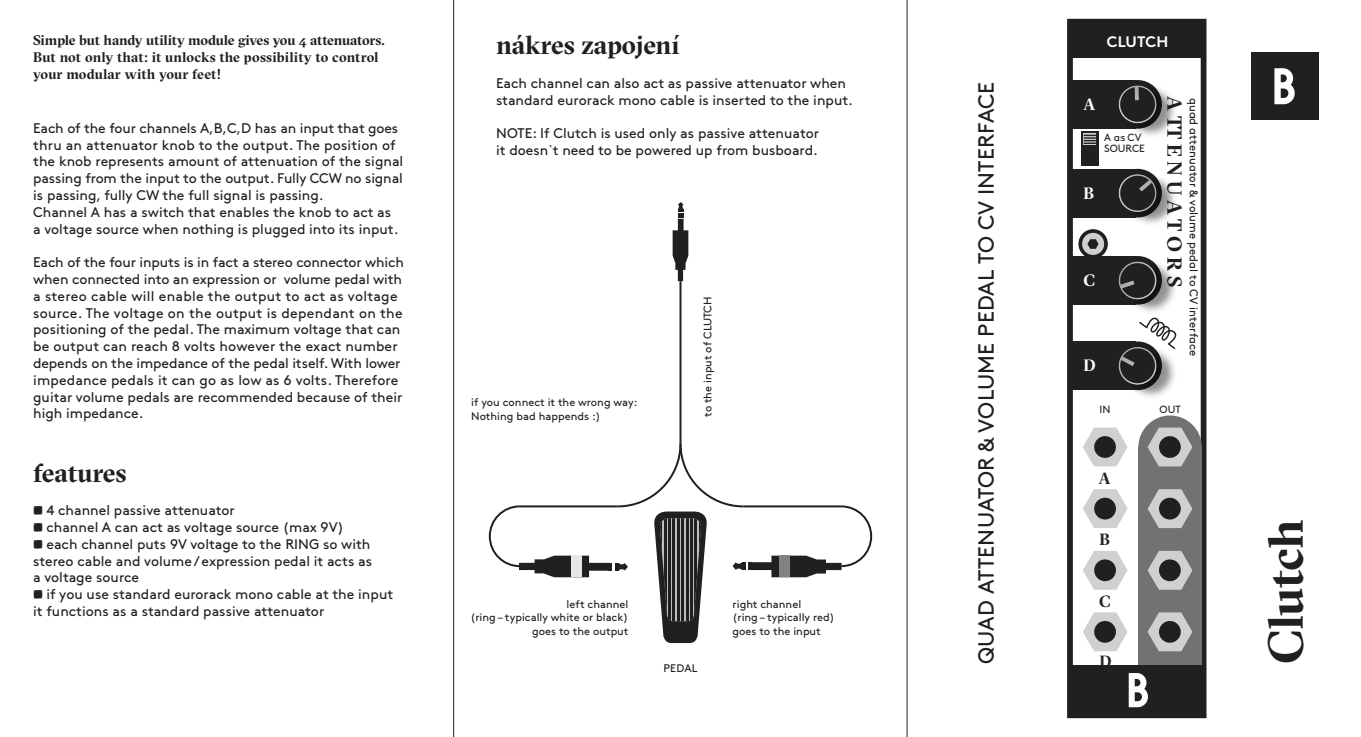
<style>
.page{position:relative;width:1361px;height:737px;background:#fff}
.page>*{position:absolute;margin:0;border:0;box-sizing:border-box;transform-origin:0 0}
.t1{font:700 48.8px "GT Sectra Fine";letter-spacing:-.01em;color:#221f1f}
.t2{font:700 26px "GT Sectra Fine";color:#221f1f}
.t3{font:22px "Brown Pro";letter-spacing:.01em;color:#221f1f}
.t4{font:700 20.2px "GT Sectra Fine";color:#221f1f}
.t5{font:700 16.4px "GT Sectra Fine";color:#fff}
.t6{font:700 16.2px "GT Sectra Fine";color:#221f1f}
.t7{font:700 15.2px "Brown Pro";letter-spacing:.01em;color:#fff}
.t8{font:14px/16.8px "Brown Pro";color:#221f1f}
.t9{font:700 14px/16.8px "GT Sectra Fine";color:#221f1f}
.t10{font:11.4px "Brown Pro";color:#221f1f}
.t11{font:11px/13.2px "Brown Pro";color:#221f1f}
.t12{font:10.4px/11.4px "Brown Pro";color:#221f1f}
</style>
<div class="page">
<svg style="left:1067px;top:18px;width:140px;height:701px"></svg>
<div style="left:1070px;top:169px;width:66px;height:48px;background:#221f1f"></div>
<div style="left:1113px;top:169px;width:49px;height:48px;background:#221f1f;border-radius:50%"></div>
<div style="left:1070px;top:256px;width:66px;height:49px;background:#221f1f"></div>
<div style="left:1113px;top:256px;width:49px;height:49px;background:#221f1f;border-radius:50%"></div>
<div style="left:1070px;top:342px;width:66px;height:48px;background:#221f1f"></div>
<div style="left:1138px;top:415px;width:64px;height:64px;background:#707274;border-radius:50%"></div>
<div style="left:1138px;top:447px;width:64px;height:223px;background:#707274"></div>
<div style="left:1070px;top:23px;width:135px;height:35px;background:#221f1f"></div>
<div style="left:1070px;top:665px;width:135px;height:50px;background:#221f1f"></div>
<svg style="left:1128px;top:673px;width:20px;height:34px"></svg>
<div style="left:1070px;top:80px;width:66px;height:49px;background:#221f1f"></div>
<div style="left:1113px;top:80px;width:49px;height:49px;background:#221f1f;border-radius:50%"></div>
<svg style="left:1078px;top:229px;width:30px;height:30px"></svg>
<div style="left:1082px;top:233px;width:22px;height:22px;background:#cfd0d2;border-radius:50%"></div>
<svg style="left:1087px;top:239px;width:11px;height:10px"></svg>
<svg style="left:1082px;top:428px;width:45px;height:38px"></svg>
<div style="left:1094px;top:436px;width:22px;height:22px;background:#221f1f;border-radius:50%"></div>
<svg style="left:1082px;top:489px;width:45px;height:39px"></svg>
<div style="left:1094px;top:498px;width:22px;height:22px;background:#221f1f;border-radius:50%"></div>
<svg style="left:1082px;top:551px;width:45px;height:39px"></svg>
<div style="left:1094px;top:559px;width:22px;height:22px;background:#221f1f;border-radius:50%"></div>
<svg style="left:1082px;top:612px;width:45px;height:39px"></svg>
<div style="left:1094px;top:621px;width:22px;height:22px;background:#221f1f;border-radius:50%"></div>
<svg style="left:1145px;top:422px;width:50px;height:50px"></svg>
<svg style="left:1147px;top:428px;width:45px;height:38px"></svg>
<div style="left:1159px;top:436px;width:21px;height:22px;background:#221f1f;border-radius:50%"></div>
<svg style="left:1147px;top:489px;width:45px;height:39px"></svg>
<div style="left:1159px;top:498px;width:21px;height:22px;background:#221f1f;border-radius:50%"></div>
<svg style="left:1147px;top:551px;width:45px;height:39px"></svg>
<div style="left:1159px;top:559px;width:21px;height:22px;background:#221f1f;border-radius:50%"></div>
<svg style="left:1147px;top:612px;width:45px;height:39px"></svg>
<div style="left:1159px;top:621px;width:21px;height:22px;background:#221f1f;border-radius:50%"></div>
<div style="left:1081px;top:131px;width:17px;height:35px;background:#221f1f"></div>
<div style="left:1083px;top:133px;width:13px;height:12px;background:#949495"></div>
<svg style="left:1083px;top:135px;width:13px;height:9px"></svg>
<img style="left:1121px;top:82px;width:58px;height:58px">
<img style="left:1118px;top:85px;width:38px;height:39px">
<svg style="left:1119px;top:87px;width:36px;height:35px"></svg>
<img style="left:1121px;top:170px;width:58px;height:59px">
<svg style="left:1118px;top:174px;width:39px;height:39px"></svg>
<img style="left:1121px;top:258px;width:58px;height:58px">
<img style="left:1121px;top:299px;width:35px;height:1px">
<svg style="left:1118px;top:261px;width:38px;height:38px"></svg>
<img style="left:1121px;top:343px;width:58px;height:59px">
<svg style="left:1118px;top:317px;width:58px;height:69px"></svg>
<div style="left:1069px;top:22px;width:136px;height:694px;border:2px solid #221f1f"></div>
<div style="left:1251px;top:53px;width:67px;height:67px;background:#221f1f"></div>
<svg style="left:1274px;top:68px;width:20px;height:36px"></svg>
<svg style="left:672px;top:202px;width:16px;height:79px"></svg>
<svg style="left:488px;top:442px;width:385px;height:201px"></svg>
<hr style="left:519px;top:505px;width:98px;height:2px;background:#221f1f">
<hr style="left:679px;top:281px;width:2px;height:163px;background:#221f1f">
<hr style="left:453px;top:0;width:1px;height:737px;background:#221f1f">
<hr style="left:906px;top:0;width:1px;height:737px;background:#221f1f">
<p class="t9" style="left:33px;top:33px;width:353px">Simple but handy utility module gives you 4 attenuators.<br>But not only that: it unlocks the possibility to control your modular with your feet!</p>
<p class="t8" style="left:33px;top:121px;width:372px">Each of the four channels A,B,C,D has an input that goes thru an attenuator knob to the output. The position of the knob represents amount of attenuation of the signal passing from the input to the output. Fully CCW no signal is passing, fully CW the full signal is passing.<br>Channel A has a switch that enables the knob to act as<br>a voltage source when nothing is plugged into its input.</p>
<p class="t8" style="left:33px;top:256px;width:372px">Each of the four inputs is in fact a stereo connector which when connected into an expression or volume pedal with a stereo cable will enable the output to act as voltage source. The voltage on the output is dependant on the positioning of the pedal. The maximum voltage that can be output can reach 8 volts however the exact number depends on the impedance of the pedal itself. With lower impedance pedals it can go as low as 6 volts. Therefore guitar volume pedals are recommended because of their high impedance.</p>
<h2 class="t2" style="left:33px;top:462px;width:95px">features</h2>
<p class="t8" style="left:46px;top:503px;width:190px">4 channel passive attenuator</p>
<p class="t8" style="left:46px;top:520px;width:299px">channel A can act as voltage source (max 9V)</p>
<p class="t8" style="left:46px;top:537px;width:325px">each channel puts 9V voltage to the RING so with</p>
<p class="t8" style="left:33px;top:554px;width:340px">stereo cable and volume / expression pedal it acts as</p>
<p class="t8" style="left:33px;top:571px;width:107px">a voltage source</p>
<p class="t8" style="left:46px;top:587px;width:348px">if you use standard eurorack mono cable at the input</p>
<p class="t8" style="left:33px;top:604px;width:293px">it functions as a standard passive attenuator</p>
<h2 class="t2" style="left:496px;top:34px;width:185px">nákres zapojení</h2>
<p class="t8" style="left:496px;top:76px;width:358px">Each channel can also act as passive attenuator when standard eurorack mono cable is inserted to the input.</p>
<p class="t8" style="left:496px;top:127px;width:325px">NOTE: If Clutch is used only as passive attenuator it doesn`t need to be powered up from busboard.</p>
<p class="t11" style="left:471px;top:397px;width:168px">if you connect it the wrong way:<br>Nothing bad happends :)</p>
<p class="t11" style="left:702px;top:417px;width:122px;rotate:-90deg">to the input of CLUTCH</p>
<p class="t11" style="left:470px;top:599px;width:160px;text-align:right">left channel<br>(ring – typically white or black) goes to the output</p>
<p class="t11" style="left:732px;top:599px;width:104px">right channel<br>(ring – typically red) goes to the input</p>
<p class="t11" style="left:663px;top:663px;width:36px">PEDAL</p>
<h3 class="t3" style="left:978px;top:664px;width:584px;rotate:-90deg">QUAD ATTENUATOR &amp; VOLUME PEDAL TO CV INTERFACE</h3>
<p class="t7" style="left:1106px;top:33px;width:63px">CLUTCH</p>
<h3 class="t4" style="left:1186px;top:96px;width:192px;rotate:90deg">A TT E N U A T O R S</h3>
<p class="t5" style="left:1083px;top:95px;width:13px">A</p>
<p class="t10" style="left:1198px;top:98px;width:260px;rotate:90deg">quad attenuator &amp; volume pedal to CV interface</p>
<p class="t12" style="left:1104px;top:132px;width:42px">A as CV<br>SOURCE</p>
<p class="t5" style="left:1083px;top:184px;width:12px">B</p>
<p class="t5" style="left:1083px;top:271px;width:13px">C</p>
<p class="t5" style="left:1083px;top:356px;width:14px">D</p>
<p class="t12" style="left:1099px;top:404px;width:12px">IN</p>
<p class="t12" style="left:1159px;top:404px;width:23px">OUT</p>
<p class="t6" style="left:1099px;top:469px;width:13px">A</p>
<p class="t6" style="left:1099px;top:530px;width:12px">B</p>
<p class="t6" style="left:1099px;top:592px;width:13px">C</p>
<p class="t6" style="left:1099px;top:652px;width:14px">D</p>
<h1 class="t1" style="left:1265px;top:664px;width:146px;rotate:-90deg">Clutch</h1>
</div>
